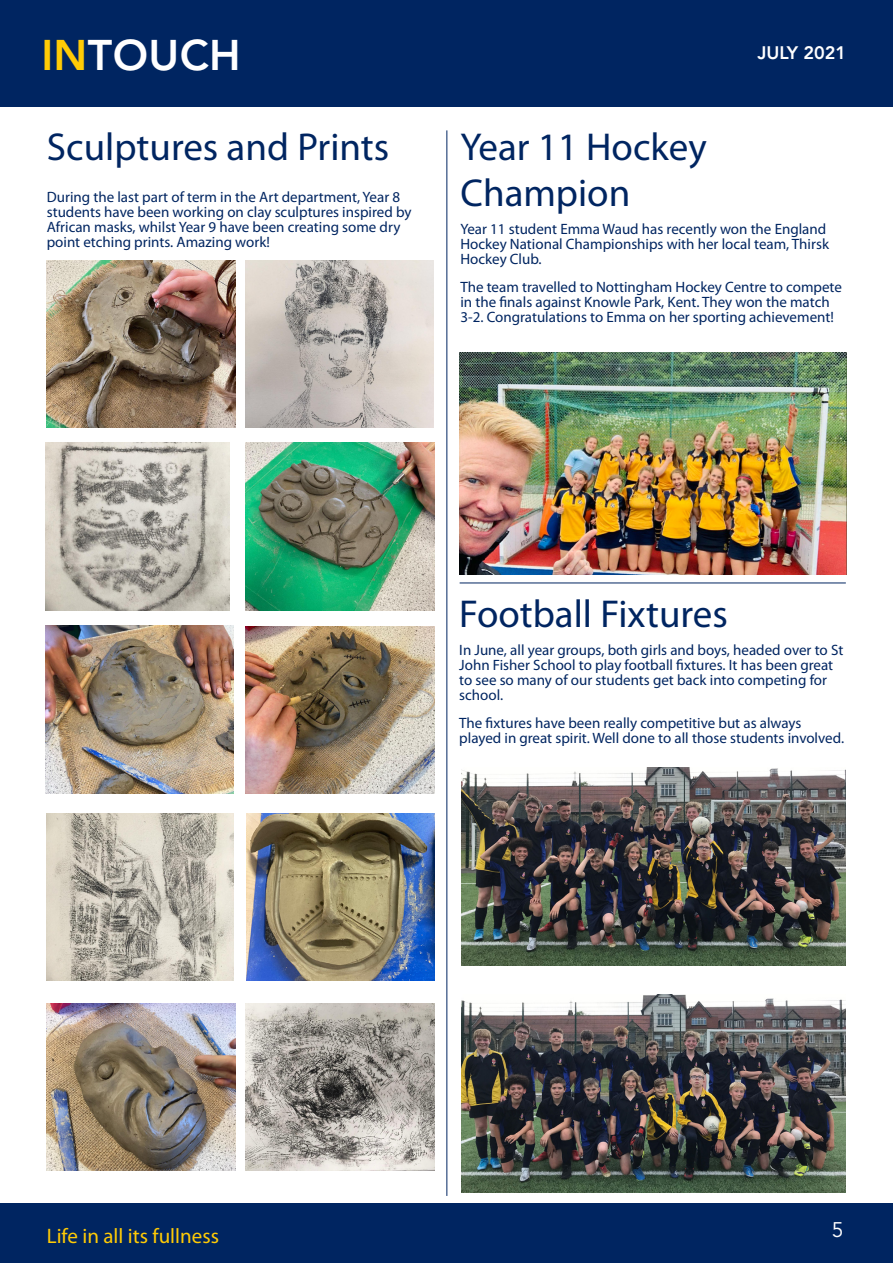
<style>
.page{position:relative;width:893px;height:1263px;background:#fff}
.page>*{position:absolute;margin:0;border:0;box-sizing:border-box;transform-origin:0 0}
.t1{font:800 42.6px "Avenir";color:#fff}
.t2{font:39px/46.8px "Myriad Pro";color:#002561}
.t3{font:21px "Myriad Pro";color:#ffcb05}
.t4{font:21px "Avenir LT Std";color:#fff}
.t5{font:800 18px "Avenir";color:#fff}
.t6{font:15px/15px "Myriad Pro";color:#002561}
.s1{color:#ffcb05}
</style>
<div class="page">
<div style="left:0;top:0;width:893px;height:106px;background:#002561"></div>
<div style="left:0;top:1203px;width:893px;height:60px;background:#002561"></div>
<hr style="left:446px;top:130px;width:1px;height:1066px;background:#002561">
<hr style="left:460px;top:583px;width:386px;height:1px;background:#002561">
<img style="left:459px;top:352px;width:387px;height:222px">
<img style="left:47px;top:260px;width:188px;height:167px">
<img style="left:245px;top:260px;width:189px;height:167px">
<img style="left:45px;top:626px;width:189px;height:167px">
<img style="left:45px;top:443px;width:185px;height:167px">
<img style="left:246px;top:443px;width:188px;height:167px">
<img style="left:246px;top:626px;width:188px;height:168px">
<img style="left:47px;top:813px;width:187px;height:168px">
<img style="left:247px;top:813px;width:187px;height:168px">
<img style="left:47px;top:1003px;width:188px;height:168px">
<img style="left:246px;top:1003px;width:188px;height:168px">
<img style="left:462px;top:767px;width:384px;height:199px">
<img style="left:462px;top:994px;width:384px;height:199px">
<h1 class="t1" style="left:41px;top:30px;width:104px"><span class="s1">in</span>TOUCH</h1>
<h2 class="t2" style="left:47px;top:123px;width:344px">Sculptures and Prints</h2>
<p class="t6" style="left:47px;top:190px;width:366px">During the last part of term in the Art department, Year 8 students have been working on clay sculptures inspired by African masks, whilst Year 9 have been creating some dry point etching prints. Amazing work!</p>
<p class="t5" style="left:758px;top:42px;width:90px">juLY 2021</p>
<h2 class="t2" style="left:460px;top:123px;width:248px">Year 11 Hockey<br>Champion</h2>
<p class="t6" style="left:460px;top:221px;width:370px">Year 11 student Emma Waud has recently won the England<br>Hockey National Championships with her local team, Thirsk<br>Hockey Club.</p>
<p class="t6" style="left:460px;top:279px;width:383px">The team travelled to Nottingham Hockey Centre to compete in the finals against Knowle Park, Kent. They won the match<br>3-2. Congratulations to Emma on her sporting achievement!</p>
<h2 class="t2" style="left:459px;top:590px;width:270px">Football Fixtures</h2>
<p class="t6" style="left:459px;top:642px;width:386px">In June, all year groups, both girls and boys, headed over to St John Fisher School to play football fixtures. It has been great to see so many of our students get back into competing for school.</p>
<p class="t6" style="left:459px;top:715px;width:386px">The fixtures have been really competitive but as always played in great spirit. Well done to all those students involved.</p>
<h3 class="t3" style="left:47px;top:1222px;width:174px">Life in all its fullness</h3>
<h3 class="t4" style="left:832px;top:1218px;width:13px">5</h3>
</div>
